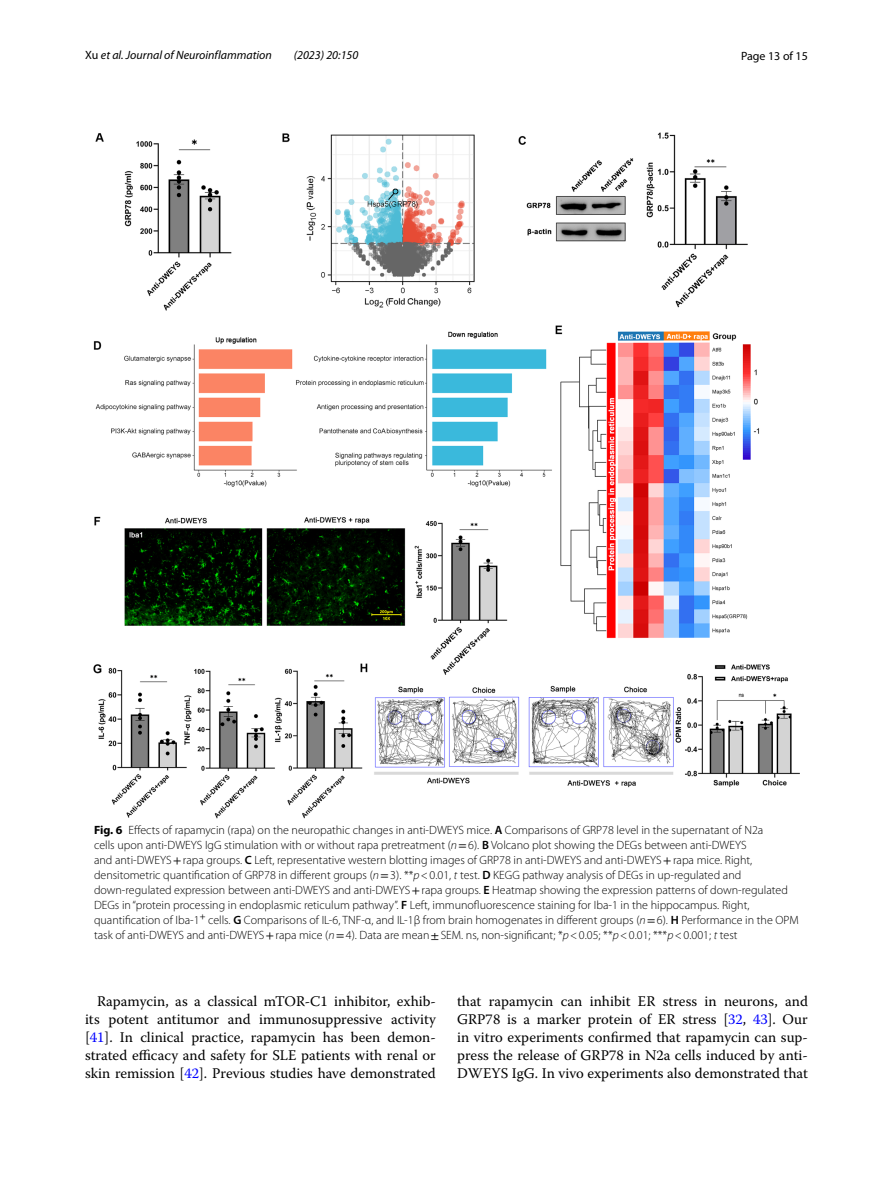
<style>
.page{position:relative;width:893px;height:1187px;background:#fff}
.page>*{position:absolute;margin:0;border:0;box-sizing:border-box;transform-origin:0 0}
.t1{font:14.7px/18px "Warnock Pro";color:#000;text-align:justify}
.t2{font:300 12px/15px "Myriad Pro";color:#000}
.t3{font:italic 12px "Myriad Pro";color:#000}
.t4{font:12px "Myriad Pro";color:#000}
.s1{font-style:normal}
.s2{font-weight:700}
.s3{font-weight:600}
.s4{font-style:italic}
.s5{font-family:"STIX";font-weight:400}
.s6{color:#00f}
</style>
<div class="page">
<img style="left:94px;top:133px;width:705px;height:685px">
<p class="t3" style="left:85px;top:48px;width:188px"><span class="s1">Xu</span> et al. Journal of Neuroinflammation</p>
<p class="t3" style="left:294px;top:48px;width:66px">(2023) 20:150</p>
<p class="t4" style="left:741px;top:48px;width:68px">Page 13 of 15</p>
<p class="t2" style="left:94px;top:822px;width:706px"><span class="s2">Fig. 6</span> Effects of rapamycin (rapa) on the neuropathic changes in anti-DWEYS mice. <span class="s3">A</span> Comparisons of GRP78 level in the supernatant of N2a<br>cells upon anti-DWEYS IgG stimulation with or without rapa pretreatment (<span class="s4">n</span><span class="s5">=</span>6). <span class="s3">B</span> Volcano plot showing the DEGs between anti-DWEYS<br>and anti-DWEYS<span class="s5">+</span>rapa groups. <span class="s3">C</span> Left, representative western blotting images of GRP78 in anti-DWEYS and anti-DWEYS<span class="s5">+</span>rapa mice. Right, densitometric quantification of GRP78 in different groups (<span class="s4">n</span><span class="s5">=</span>3). **<span class="s4">p</span>&lt;0.01, <span class="s4">t</span> test. <span class="s3">D</span> KEGG pathway analysis of DEGs in up-regulated and down-regulated expression between anti-DWEYS and anti-DWEYS<span class="s5">+</span>rapa groups. <span class="s3">E</span> Heatmap showing the expression patterns of down-regulated DEGs in “protein processing in endoplasmic reticulum pathway”. <span class="s3">F</span> Left, immunofluorescence staining for Iba-1 in the hippocampus. Right, quantification of Iba-1<sup>+</sup> cells. <span class="s3">G</span> Comparisons of IL-6, TNF-α, and IL-1β from brain homogenates in different groups (<span class="s4">n</span><span class="s5">=</span>6). <span class="s3">H</span> Performance in the OPM task of anti-DWEYS and anti-DWEYS<span class="s5">+</span>rapa mice (<span class="s4">n</span><span class="s5">=</span>4). Data are mean<span class="s5">±</span>SEM. ns, non-significant; *<span class="s4">p</span>&lt;0.05; **<span class="s4">p</span>&lt;0.01; ***<span class="s4">p</span>&lt;0.001; <span class="s4">t</span> test</p>
<p class="t1" style="left:85px;top:991px;width:352px;text-indent:12px">Rapamycin, as a classical mTOR-C1 inhibitor, exhib&shy;its potent antitumor and immunosuppressive activity [<span class="s6">41</span>]. In clinical practice, rapamycin has been demon&shy;strated efficacy and safety for SLE patients with renal or skin remission [<span class="s6">42</span>]. Previous studies have demonstrated</p>
<p class="t1" style="left:457px;top:991px;width:352px">that rapamycin can inhibit ER stress in neurons, and GRP78 is a marker protein of ER stress [<span class="s6">32</span>, <span class="s6">43</span>]. Our in vitro experiments confirmed that rapamycin can sup&shy;press the release of GRP78 in N2a cells induced by anti-DWEYS IgG. In vivo experiments also demonstrated that</p>
</div>
